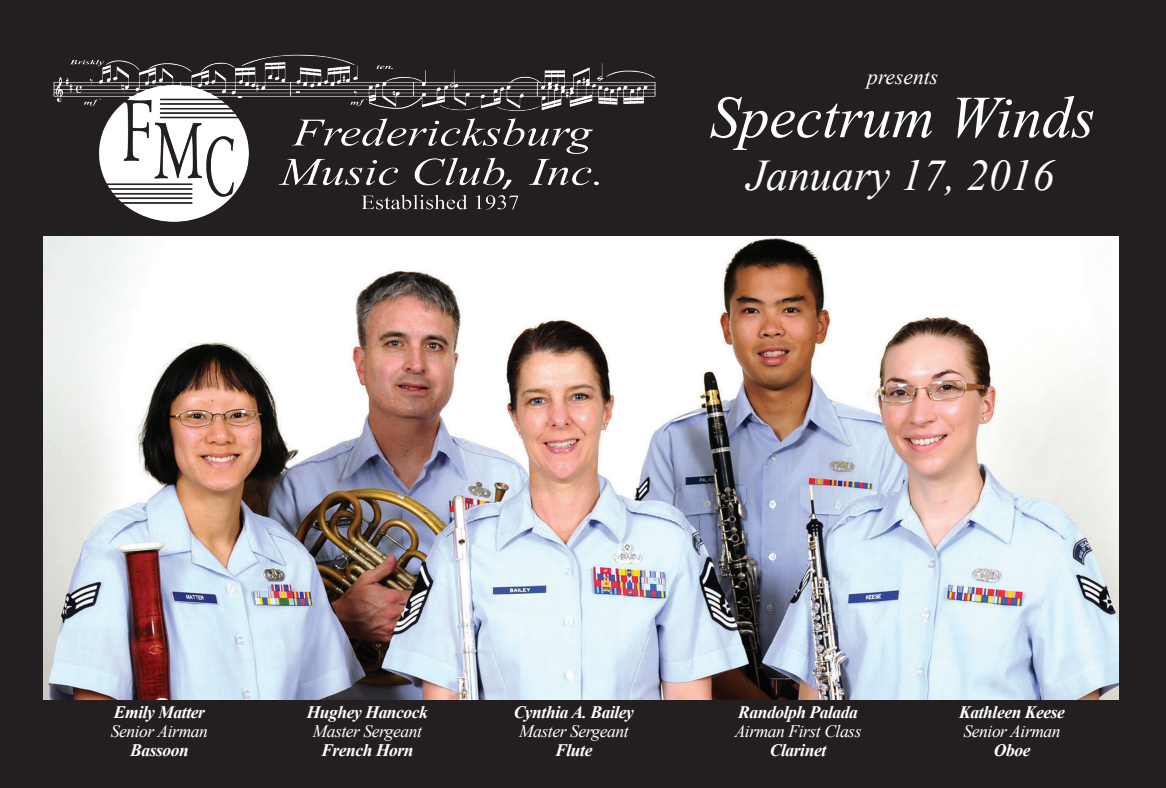
<style>
.page{position:relative;width:1166px;height:788px;background:#fff}
.page>*{position:absolute;margin:0;border:0;box-sizing:border-box;transform-origin:0 0}
.t1{font:italic 59.5px "Times New Roman";color:#fff}
.t2{font:italic 43.75px "Times New Roman";color:#fff}
.t3{font:italic 21.53px "Times New Roman";color:#fff}
.t4{font:italic 700 17.5px "Times New Roman";letter-spacing:-.025em;color:#fff}
.t5{font:italic 17.5px "Times New Roman";letter-spacing:-.025em;color:#fff}
</style>
<div class="page">
<div style="left:0;top:0;width:1165px;height:788px;background:#231f20"></div>
<img style="left:53px;top:54px;width:603px;height:168px">
<img style="left:44px;top:236px;width:1074px;height:463px">
<p class="t3" style="left:867px;top:62px;width:72px">presents</p>
<h1 class="t1" style="left:709px;top:76px;width:387px">Spectrum Winds</h1>
<h2 class="t2" style="left:746px;top:145px;width:309px">January 17, 2016</h2>
<p class="t4" style="left:114px;top:699px;width:92px">Emily Matter</p>
<p class="t5" style="left:111px;top:719px;width:99px">Senior Airman</p>
<p class="t4" style="left:130px;top:738px;width:60px">Bassoon</p>
<p class="t4" style="left:307px;top:699px;width:123px">Hughey Hancock</p>
<p class="t5" style="left:313px;top:719px;width:111px">Master Sergeant</p>
<p class="t4" style="left:321px;top:738px;width:94px">French Horn</p>
<p class="t4" style="left:514px;top:699px;width:122px">Cynthia A. Bailey</p>
<p class="t5" style="left:519px;top:719px;width:111px">Master Sergeant</p>
<p class="t4" style="left:555px;top:738px;width:39px">Flute</p>
<p class="t4" style="left:738px;top:699px;width:121px">Randolph Palada</p>
<p class="t5" style="left:734px;top:719px;width:128px">Airman First Class</p>
<p class="t4" style="left:770px;top:738px;width:58px">Clarinet</p>
<p class="t4" style="left:959px;top:699px;width:107px">Kathleen Keese</p>
<p class="t5" style="left:963px;top:719px;width:99px">Senior Airman</p>
<p class="t4" style="left:993px;top:738px;width:38px">Oboe</p>
</div>
